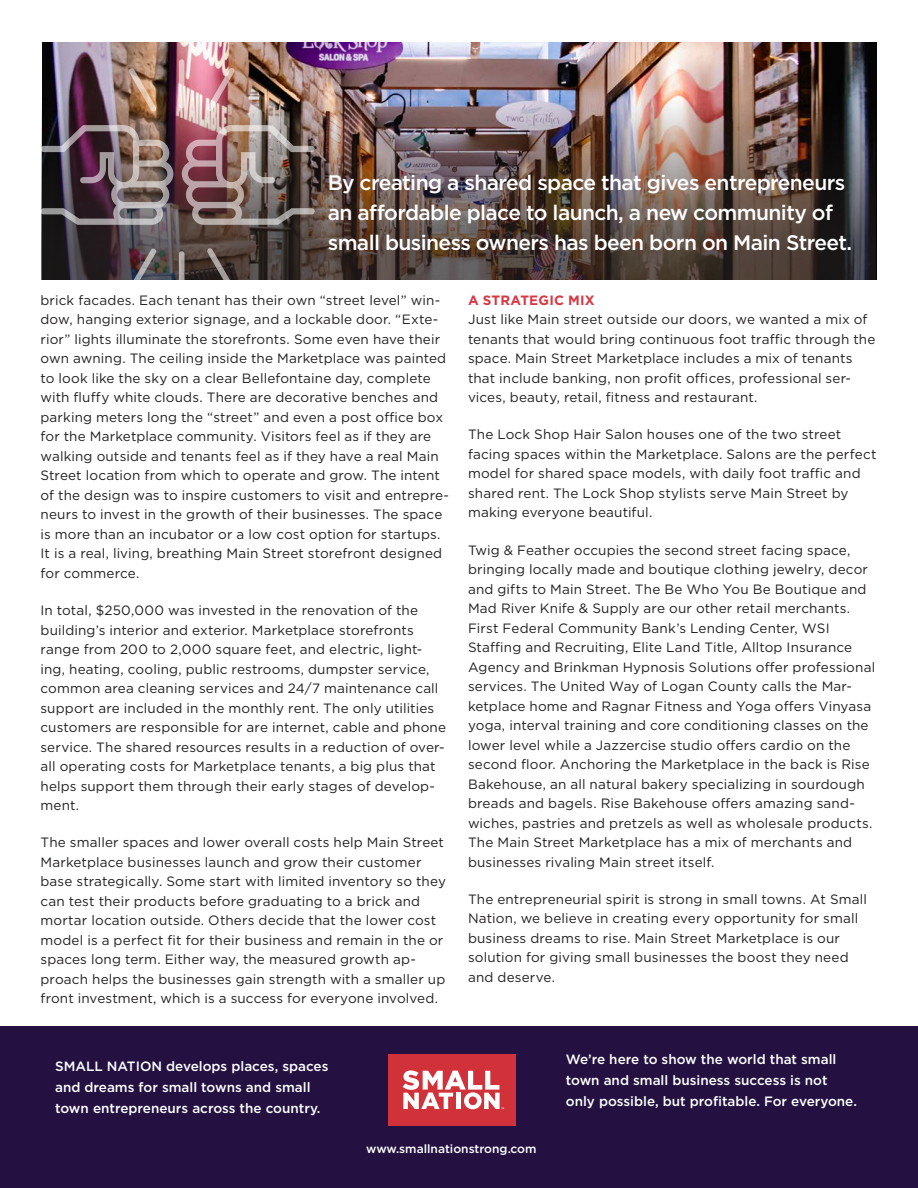
<style>
.page{position:relative;width:918px;height:1188px;background:#fff}
.page>*{position:absolute;margin:0;border:0;box-sizing:border-box;transform-origin:0 0}
.t1{font:500 21px/30px "Gotham";letter-spacing:-.03em;color:#fff}
.Body_Copy{font:13.5px/19.5px "Gotham";letter-spacing:.01em;color:#231f20}
.t2{font:500 13.5px/21px "Gotham";color:#fff}
.t3{font:500 12px "Gotham";color:#fff}
.s1{font-weight:700;color:#d53945}
</style>
<div class="page">
<img style="left:43px;top:42px;width:833px;height:58px">
<div style="left:0;top:1026px;width:918px;height:162px;background:#241141"></div>
<img style="left:42px;top:100px;width:834px;height:180px">
<div style="left:388px;top:1054px;width:127px;height:72px;background:#d13138"></div>
<svg style="left:403px;top:1070px;width:101px;height:39px"></svg>
<svg style="left:207px;top:68px;width:28px;height:43px"></svg>
<svg style="left:179px;top:59px;width:5px;height:49px"></svg>
<svg style="left:129px;top:68px;width:28px;height:43px"></svg>
<svg style="left:129px;top:249px;width:28px;height:31px"></svg>
<svg style="left:179px;top:251px;width:6px;height:49px"></svg>
<svg style="left:207px;top:248px;width:28px;height:32px"></svg>
<img style="left:41px;top:125px;width:132px;height:100px">
<img style="left:182px;top:125px;width:132px;height:100px">
<p class="t1" style="left:328px;top:168px;width:526px">By creating a shared space that gives entrepreneurs an affordable place to launch, a new community of small business owners has been born on Main Street.</p>
<p class="Body_Copy" style="left:40px;top:290px;width:410px">brick facades. Each tenant has their own “street level” win&shy;dow, hanging exterior signage, and a lockable door. “Exte&shy;rior” lights illuminate the storefronts. Some even have their own awning. The ceiling inside the Marketplace was painted to look like the sky on a clear Bellefontaine day, complete with fluffy white clouds. There are decorative benches and parking meters long the “street” and even a post office box for the Marketplace community. Visitors feel as if they are walking outside and tenants feel as if they have a real Main Street location from which to operate and grow. The intent of the design was to inspire customers to visit and entrepre&shy;neurs to invest in the growth of their businesses. The space is more than an incubator or a low cost option for startups.<br>It is a real, living, breathing Main Street storefront designed for commerce.</p>
<p class="Body_Copy" style="left:40px;top:600px;width:407px">In total, $250,000 was invested in the renovation of the building’s interior and exterior. Marketplace storefronts range from 200 to 2,000 square feet, and electric, light&shy;ing, heating, cooling, public restrooms, dumpster service, common area cleaning services and 24/7 maintenance call support are included in the monthly rent. The only utilities customers are responsible for are internet, cable and phone service. The shared resources results in a reduction of over&shy;all operating costs for Marketplace tenants, a big plus that helps support them through their early stages of develop&shy;ment.</p>
<p class="Body_Copy" style="left:40px;top:833px;width:407px">The smaller spaces and lower overall costs help Main Street Marketplace businesses launch and grow their customer base strategically. Some start with limited inventory so they can test their products before graduating to a brick and mortar location outside. Others decide that the lower cost model is a perfect fit for their business and remain in the or spaces long term. Either way, the measured growth ap&shy;proach helps the businesses gain strength with a smaller up front investment, which is a success for everyone involved.</p>
<p class="t2" style="left:55px;top:1056px;width:275px">SMALL NATION develops places, spaces</p>
<p class="t2" style="left:55px;top:1077px;width:257px">and dreams for small towns and small</p>
<p class="t2" style="left:55px;top:1098px;width:267px">town entrepreneurs across the country.</p>
<p class="Body_Copy" style="left:468px;top:290px;width:409px"><span class="s1">A STRATEGIC MIX<br></span>Just like Main street outside our doors, we wanted a mix of tenants that would bring continuous foot traffic through the space. Main Street Marketplace includes a mix of tenants that include banking, non profit offices, professional ser&shy;vices, beauty, retail, fitness and restaurant.</p>
<p class="Body_Copy" style="left:468px;top:425px;width:410px">The Lock Shop Hair Salon houses one of the two street facing spaces within the Marketplace. Salons are the perfect model for shared space models, with daily foot traffic and shared rent. The Lock Shop stylists serve Main Street by making everyone beautiful.</p>
<p class="Body_Copy" style="left:468px;top:540px;width:409px">Twig &amp; Feather occupies the second street facing space, bringing locally made and boutique clothing jewelry, decor and gifts to Main Street. The Be Who You Be Boutique and Mad River Knife &amp; Supply are our other retail merchants.<br>First Federal Community Bank’s Lending Center, WSI Staffing and Recruiting, Elite Land Title, Alltop Insurance Agency and Brinkman Hypnosis Solutions offer professional services. The United Way of Logan County calls the Mar&shy;ketplace home and Ragnar Fitness and Yoga offers Vinyasa yoga, interval training and core conditioning classes on the lower level while a Jazzercise studio offers cardio on the second floor. Anchoring the Marketplace in the back is Rise Bakehouse, an all natural bakery specializing in sourdough breads and bagels. Rise Bakehouse offers amazing sand&shy;wiches, pastries and pretzels as well as wholesale products.<br>The Main Street Marketplace has a mix of merchants and businesses rivaling Main street itself.</p>
<p class="Body_Copy" style="left:468px;top:889px;width:401px">The entrepreneurial spirit is strong in small towns. At Small Nation, we believe in creating every opportunity for small business dreams to rise. Main Street Marketplace is our solution for giving small businesses the boost they need and deserve.</p>
<p class="t2" style="left:566px;top:1049px;width:272px">We’re here to show the world that small town and small business success is not</p>
<p class="t2" style="left:566px;top:1091px;width:293px">only possible, but profitable. For everyone.</p>
<p class="t3" style="left:366px;top:1141px;width:172px">www.smallnationstrong.com</p>
</div>
